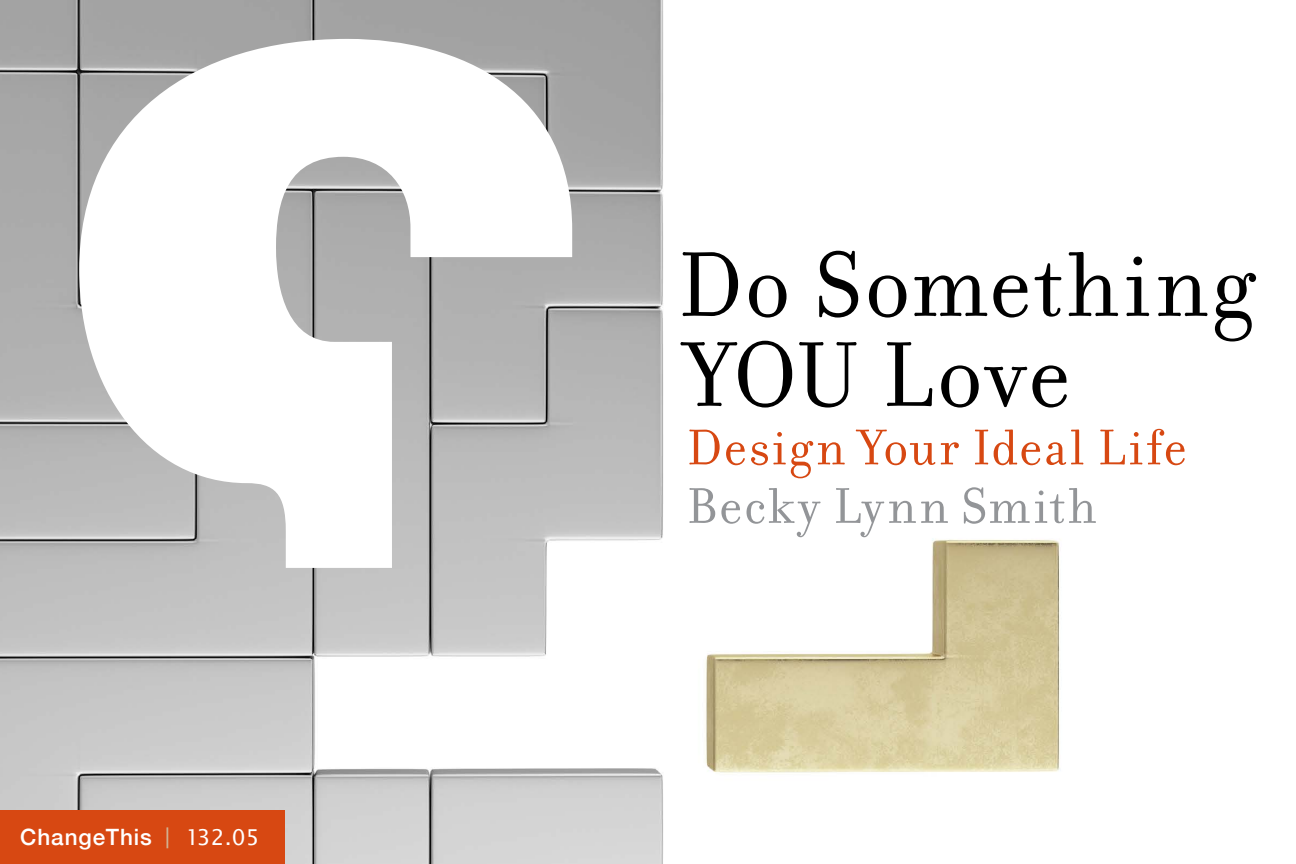
<style>
.page{position:relative;width:1296px;height:864px;background:#fff}
.page>*{position:absolute;margin:0;border:0;box-sizing:border-box;transform-origin:0 0}
.t1{font:99px/90px "Filosofia OT";letter-spacing:.02em;color:#000}
.t2{font:54px "Filosofia OT";letter-spacing:.03em;color:#d74812}
.t3{font:54px "Filosofia OT";letter-spacing:.035em;color:#939598}
.t4{font:500 22.5px "Helvetica Neue";letter-spacing:.04em;color:#fff}
.s1{font-family:"Lucida Sans EFOP";font-weight:400;font-size:24.75px;color:#d1b596}
.s2{font-family:"Lucida Sans EFOP";font-weight:400;font-size:23.62px}
</style>
<div class="page">
<img style="left:0;top:0;width:1060px;height:864px">
<svg style="left:79px;top:39px;width:493px;height:529px"></svg>
<div style="left:0;top:810px;width:285px;height:54px;background:#d74812"></div>
<p class="t4" style="left:20px;top:819px;width:241px">ChangeThis <span class="s1">|</span> <span class="s2">132.05</span></p>
<h1 class="t1" style="left:678px;top:241px;width:578px">Do Something<br>YOU Love</h1>
<p class="t2" style="left:687px;top:418px;width:502px">Design Your Ideal Life</p>
<p class="t3" style="left:687px;top:476px;width:411px">Becky Lynn Smith</p>
</div>
